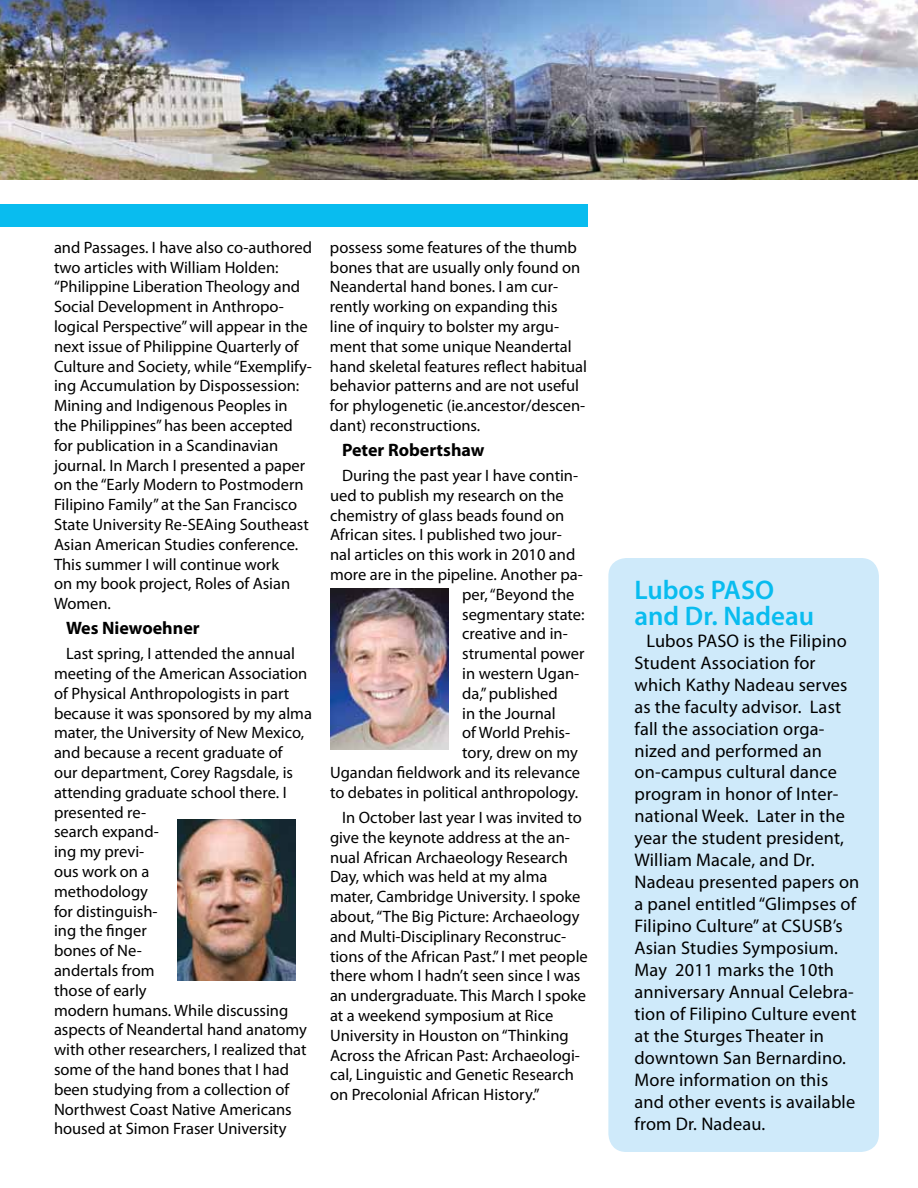
<style>
.page{position:relative;width:918px;height:1188px;background:#fff}
.page>*{position:absolute;margin:0;border:0;box-sizing:border-box;transform-origin:0 0}
.t1{font:600 27px/25.5px "Myriad Pro";color:#09bcef}
.t2{font:18.3px/21.9px "Myriad Pro";letter-spacing:.01em;color:#000}
.t3{font:700 18px "Myriad Pro";color:#000}
.t4{font:16.5px/19.8px "Myriad Pro";color:#000}
</style>
<div class="page">
<div style="left:608px;top:558px;width:271px;height:594px;background:#cfeafa;border-radius:18px"></div>
<img style="left:0;top:0;width:918px;height:180px">
<img style="left:177px;top:819px;width:119px;height:162px">
<img style="left:330px;top:588px;width:119px;height:162px">
<div style="left:0;top:205px;width:588px;height:22px;background:#09bcef"></div>
<p class="t4" style="left:54px;top:237px;width:259px">and Passages. I have also co-authored two articles with William Holden: “Philippine Liberation Theology and Social Development in Anthropo&shy;logical Perspective” will appear in the next issue of Philippine Quarterly of Culture and Society, while “Exemplify&shy;ing Accumulation by Dispossession:<br>Mining and Indigenous Peoples in the Philippines” has been accepted for publication in a Scandinavian journal. In March I presented a paper on the “Early Modern to Postmodern Filipino Family” at the San Francisco State University Re-SEAing Southeast Asian American Studies conference.<br>This summer I will continue work<br>on my book project, Roles of Asian Women.</p>
<p class="t3" style="left:66px;top:616px;width:135px">Wes Niewoehner</p>
<p class="t4" style="left:54px;top:644px;width:260px;text-indent:12px">Last spring, I attended the annual meeting of the American Association of Physical Anthropologists in part because it was sponsored by my alma mater, the University of New Mexico, and because a recent graduate of<br>our department, Corey Ragsdale, is attending graduate school there. I presented re-<br>search expand-<br>ing my previ-<br>ous work on a<br>methodology<br>for distinguish-<br>ing the finger<br>bones of Ne-<br>andertals from<br>those of early<br>modern humans. While discussing aspects of Neandertal hand anatomy with other researchers, I realized that some of the hand bones that I had been studying from a collection of<br>Northwest Coast Native Americans housed at Simon Fraser University</p>
<p class="t4" style="left:330px;top:237px;width:259px">possess some features of the thumb bones that are usually only found on Neandertal hand bones. I am cur&shy;rently working on expanding this<br>line of inquiry to bolster my argu&shy;ment that some unique Neandertal hand skeletal features reflect habitual behavior patterns and are not useful for phylogenetic (ie.ancestor/descen&shy;dant) reconstructions.</p>
<p class="t3" style="left:342px;top:438px;width:144px">Peter Robertshaw</p>
<p class="t4" style="left:342px;top:465px;width:238px">During the past year I have contin-</p>
<p class="t4" style="left:330px;top:485px;width:235px">ued to publish my research on the</p>
<p class="t4" style="left:330px;top:505px;width:236px">chemistry of glass beads found on</p>
<p class="t4" style="left:330px;top:525px;width:233px">African sites. I published two jour-</p>
<p class="t4" style="left:330px;top:545px;width:247px">nal articles on this work in 2010 and</p>
<p class="t4" style="left:330px;top:564px;width:254px">more are in the pipeline. Another pa-</p>
<p class="t4" style="left:462px;top:584px;width:114px">per, “Beyond the</p>
<p class="t4" style="left:462px;top:604px;width:124px">segmentary state:</p>
<p class="t4" style="left:462px;top:624px;width:107px">creative and in-</p>
<p class="t4" style="left:462px;top:644px;width:124px">strumental power</p>
<p class="t4" style="left:462px;top:663px;width:119px">in western Ugan-</p>
<p class="t4" style="left:462px;top:683px;width:97px">da,” published</p>
<p class="t4" style="left:462px;top:703px;width:95px">in the Journal</p>
<p class="t4" style="left:462px;top:723px;width:110px">of World Prehis-</p>
<p class="t4" style="left:462px;top:743px;width:117px">tory, drew on my</p>
<p class="t4" style="left:330px;top:762px;width:252px">Ugandan fieldwork and its relevance</p>
<p class="t4" style="left:330px;top:782px;width:250px">to debates in political anthropology.</p>
<p class="t4" style="left:330px;top:807px;width:259px;text-indent:12px">In October last year I was invited to give the keynote address at the an&shy;nual African Archaeology Research Day, which was held at my alma mater, Cambridge University. I spoke about, “The Big Picture: Archaeology and Multi-Disciplinary Reconstruc&shy;tions of the African Past.” I met people there whom I hadn’t seen since I was an undergraduate. This March I spoke at a weekend symposium at Rice University in Houston on “Thinking Across the African Past: Archaeologi&shy;cal, Linguistic and Genetic Research on Precolonial African History.”</p>
<h1 class="t1" style="left:634px;top:577px;width:181px">Lubos PASO and Dr. Nadeau</h1>
<p class="t2" style="left:634px;top:629px;width:226px;text-indent:12px">Lubos PASO is the Filipino<br>Student Association for which Kathy Nadeau serves as the faculty advisor. Last fall the association orga&shy;nized and performed an on-campus cultural dance program in honor of Inter&shy;national Week. Later in the year the student president,<br>William Macale, and Dr.<br>Nadeau presented papers on a panel entitled “Glimpses of<br>Filipino Culture” at CSUSB’s<br>Asian Studies Symposium.<br>May 2011 marks the 10th anniversary Annual Celebra&shy;tion of Filipino Culture event at the Sturges Theater in downtown San Bernardino.<br>More information on this and other events is available from Dr. Nadeau.</p>
</div>
